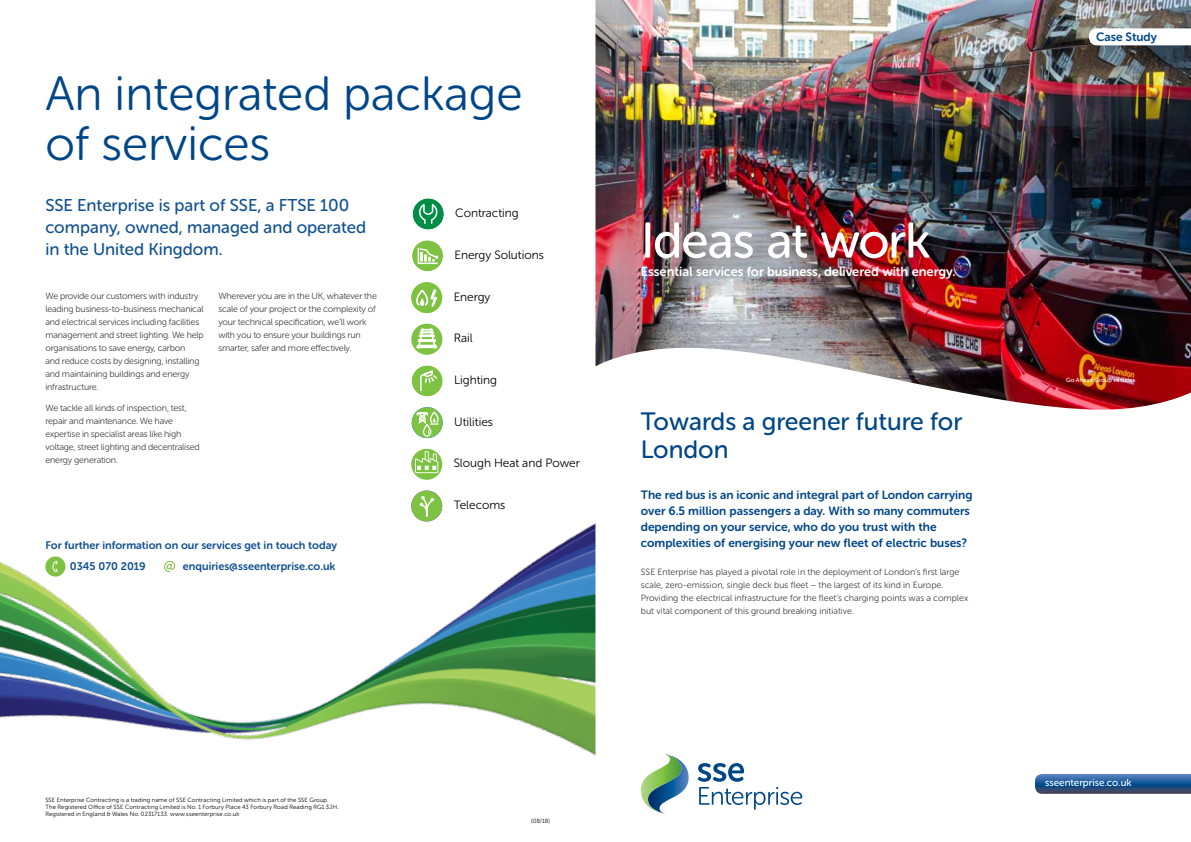
<style>
.page{position:relative;width:1191px;height:842px;background:#fff}
.page>*{position:absolute;margin:0;border:0;box-sizing:border-box;transform-origin:0 0}
.t1{font:50px "Museo Sans Rounded 500";letter-spacing:-.025em;color:#fff}
.t2{font:48px/50px "Museo Sans Rounded 300";color:#004687}
.t3{font:25px/28px "Museo Sans Rounded 500";color:#004687}
.t4{font:17px/22px "Museo Sans Rounded 500";color:#115190}
.t5{font:13px "Museo Sans Rounded 700";letter-spacing:-.005em;color:#fff}
.t6{font:12px/16px "Museo Sans Rounded 700";color:#004687}
.t7{font:12px "Museo Sans Rounded 300";color:#000}
.t8{font:11px/21.3px "Museo Sans Rounded 700";color:#115190}
.t9{font:10px "Museo Sans Rounded 500";color:#fff}
.t10{font:9px/13px "Museo Sans Rounded 300";letter-spacing:-.015em;color:#414042}
.t11{font:6px/7px "Museo Sans Rounded 300";letter-spacing:.02em;color:#000}
.t12{font:6px "Museo Sans Rounded 500";color:#fff}
</style>
<div class="page">
<img style="left:0;top:519px;width:595px;height:237px">
<div style="left:45px;top:556px;width:20px;height:21px;background:#7dc242;border-radius:50%"></div>
<svg style="left:52px;top:561px;width:6px;height:11px"></svg>
<img style="left:595px;top:0;width:596px;height:410px">
<svg style="left:641px;top:754px;width:47px;height:60px"></svg>
<svg style="left:697px;top:763px;width:105px;height:47px"></svg>
<div style="left:411px;top:282px;width:31px;height:31px;background:#7dc242;border-radius:50%"></div>
<svg style="left:413px;top:288px;width:24px;height:19px"></svg>
<svg style="left:412px;top:240px;width:31px;height:31px"></svg>
<svg style="left:412px;top:365px;width:31px;height:31px"></svg>
<svg style="left:414px;top:367px;width:27px;height:27px"></svg>
<div style="left:411px;top:324px;width:31px;height:31px;background:#7dc242;border-radius:50%"></div>
<svg style="left:416px;top:327px;width:21px;height:22px"></svg>
<svg style="left:411px;top:449px;width:31px;height:31px"></svg>
<svg style="left:415px;top:451px;width:23px;height:22px"></svg>
<svg style="left:411px;top:490px;width:31px;height:31px"></svg>
<svg style="left:413px;top:492px;width:27px;height:27px"></svg>
<svg style="left:412px;top:407px;width:31px;height:31px"></svg>
<div style="left:159px;top:556px;width:21px;height:21px;background:#fff;border-radius:50%"></div>
<svg style="left:164px;top:561px;width:11px;height:11px"></svg>
<svg style="left:413px;top:198px;width:31px;height:31px"></svg>
<svg style="left:415px;top:200px;width:27px;height:27px"></svg>
<svg style="left:1089px;top:28px;width:102px;height:17px"></svg>
<svg style="left:1035px;top:774px;width:156px;height:20px;background:#2f5c90"></svg>
<h2 class="t2" style="left:45px;top:69px;width:479px">An integrated package of services</h2>
<h3 class="t4" style="left:45px;top:194px;width:322px">SSE Enterprise is part of SSE, a FTSE 100 company, owned, managed and operated in the United Kingdom.</h3>
<p class="t10" style="left:45px;top:289px;width:160px">We provide our customers with industry leading business-to-business mechanical and electrical services including facilities management and street lighting. We help organisations to save energy, carbon<br>and reduce costs by designing, installing and maintaining buildings and energy infrastructure.</p>
<p class="t10" style="left:45px;top:402px;width:156px">We tackle all kinds of inspection, test, repair and maintenance. We have expertise in specialist areas like high voltage, street lighting and decentralised energy generation.</p>
<h3 class="t7" style="left:455px;top:206px;width:65px">Contracting</h3>
<h3 class="t7" style="left:454px;top:248px;width:91px">Energy Solutions</h3>
<h3 class="t7" style="left:454px;top:290px;width:38px">Energy</h3>
<p class="t10" style="left:218px;top:289px;width:160px">Wherever you are in the UK, whatever the scale of your project or the complexity of your technical specification, we’ll work with you to ensure your buildings run smarter, safer and more effectively.</p>
<h3 class="t7" style="left:454px;top:332px;width:20px">Rail</h3>
<h3 class="t7" style="left:454px;top:373px;width:44px">Lighting</h3>
<h3 class="t7" style="left:454px;top:415px;width:40px">Utilities</h3>
<h3 class="t7" style="left:454px;top:457px;width:128px">Slough Heat and Power</h3>
<h3 class="t7" style="left:454px;top:498px;width:53px">Telecoms</h3>
<p class="t8" style="left:70px;top:534px;width:269px;text-indent:-24px">For further information on our services get in touch today<br>0345 070 2019</p>
<p class="t8" style="left:183px;top:555px;width:154px">enquiries@sseenterprise.co.uk</p>
<h1 class="t1" style="left:641px;top:213px;width:291px">Ideas at work</h1>
<h3 class="t5" style="left:641px;top:264px;width:316px">Essential services for business, delivered with energy.</h3>
<h3 class="t3" style="left:641px;top:407px;width:323px">Towards a greener future for<br>London</h3>
<h3 class="t6" style="left:641px;top:487px;width:333px">The red bus is an iconic and integral part of London carrying over 6.5 million passengers a day. With so many commuters depending on your service, who do you trust with the complexities of energising your new fleet of electric buses?</h3>
<p class="t10" style="left:641px;top:565px;width:329px">SSE Enterprise has played a pivotal role in the deployment of London’s first large scale, zero-emission, single deck bus fleet – the largest of its kind in Europe.<br>Providing the electrical infrastructure for the fleet’s charging points was a complex but vital component of this ground breaking initiative.</p>
<p class="t11" style="left:45px;top:796px;width:295px">SSE Enterprise Contracting is a trading name of SSE Contracting Limited which is part of the SSE Group.<br>The Registered Office of SSE Contracting Limited is No. 1 Forbury Place 43 Forbury Road Reading RG1 3JH.<br>Registered in England &amp; Wales No. 02317133. www.sseenterprise.co.uk</p>
<p class="t11" style="left:531px;top:818px;width:20px">(08/18)</p>
<h3 class="t6" style="left:1096px;top:29px;width:63px">Case Study</h3>
<p class="t12" style="left:1066px;top:376px;width:71px">Go Ahead Group vehicles</p>
<p class="t9" style="left:1045px;top:777px;width:88px">sseenterprise.co.uk</p>
</div>
